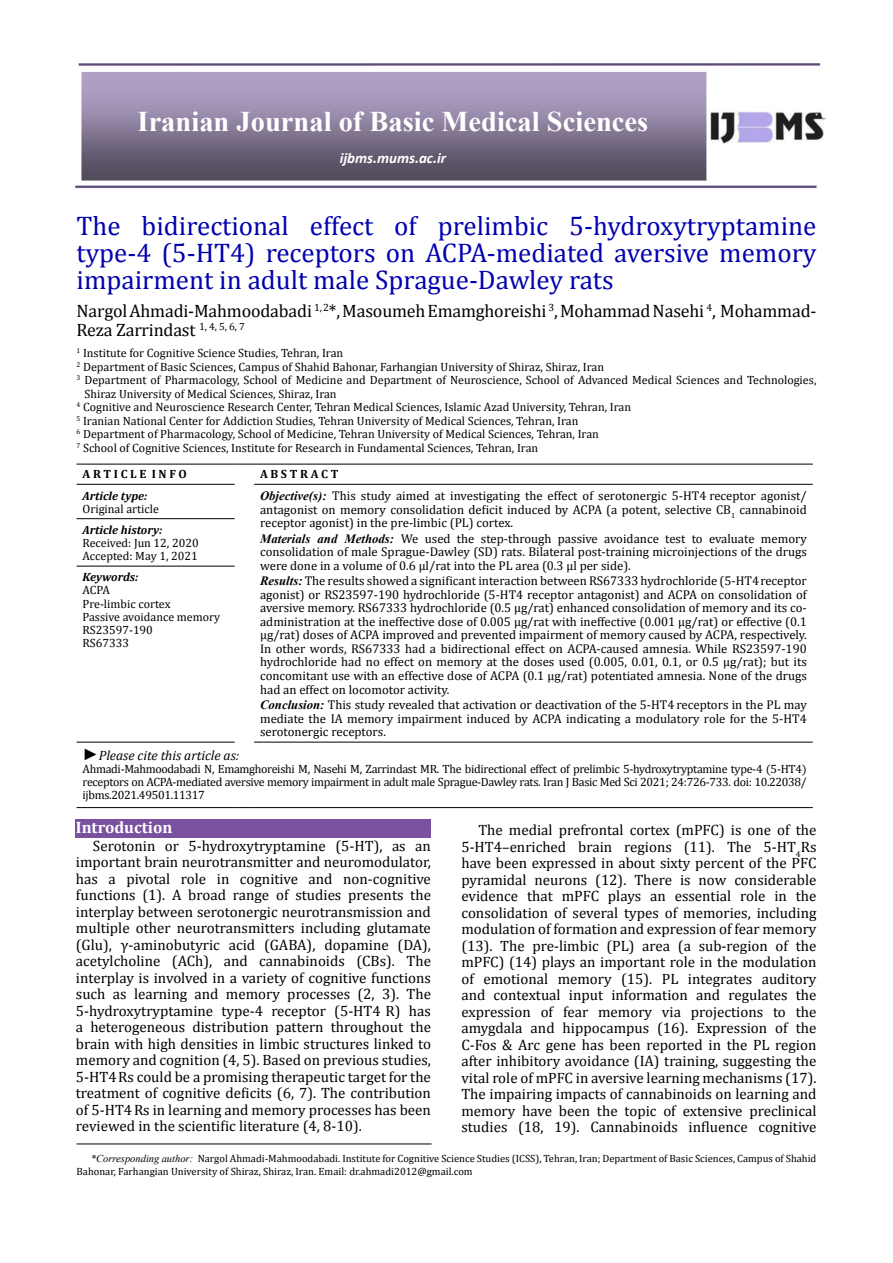
<style>
.page{position:relative;width:893px;height:1263px;background:#fff}
.page>*{position:absolute;margin:0;border:0;box-sizing:border-box;transform-origin:0 0}
.t1{font:700 28.5px "Times New Roman";color:#fff}
.t2{font:27px/27px "Cambria";color:#0000af;text-align:justify}
.t3{font:18px/19.5px "Cambria";letter-spacing:-.01em;color:#000}
.t4{font:700 16.5px "Cambria";color:#fff}
.t5{font:15px/16.5px "Cambria";color:#000;text-align:justify}
.t6{font:italic 700 15px "Calibri";color:#fff}
.t7{font:italic 13.5px "Cambria";color:#000}
.t8{font:12.75px/13.5px "Cambria";color:#000;text-align:justify}
.t9{font:12px/13px "Cambria";color:#000}
.t10{font:12px/13px "Cambria Math";letter-spacing:-.025em;color:#000;text-align:justify}
.t11{font:12px/13px "Cambria Math";color:#000}
.t12{font:italic 700 12px "Cambria";color:#000}
.t13{font:700 12px "Cambria";color:#000}
.t14{font:10.5px/12.6px "Cambria";color:#000}
.s1{font-family:"Times New Roman";font-weight:700;font-style:italic}
.s2{font-family:"Times New Roman";font-size:16.5px}
.s3{font-family:"Times New Roman";font-style:italic}
</style>
<div class="page">
<hr style="left:77px;top:1144px;width:355px;height:1px;background:#000">
<img style="left:75px;top:64px;width:750px;height:125px">
<hr style="left:77px;top:464px;width:158px;height:1px;background:#000">
<svg style="left:235px;top:464px;width:19px;height:1px"></svg>
<hr style="left:254px;top:464px;width:559px;height:1px;background:#000">
<hr style="left:77px;top:484px;width:158px;height:1px;background:#000">
<hr style="left:77px;top:518px;width:158px;height:1px;background:#000">
<hr style="left:254px;top:484px;width:559px;height:1px;background:#000">
<hr style="left:77px;top:566px;width:158px;height:1px;background:#000">
<hr style="left:77px;top:807px;width:158px;height:1px;background:#000">
<svg style="left:235px;top:807px;width:19px;height:1px"></svg>
<hr style="left:254px;top:807px;width:559px;height:1px;background:#000">
<hr style="left:77px;top:742px;width:158px;height:1px;background:#000">
<hr style="left:254px;top:742px;width:559px;height:1px;background:#000">
<div style="left:76px;top:819px;width:355px;height:18px;background:#7a519e"></div>
<h1 class="t1" style="left:138px;top:102px;width:512px">Iranian Journal of Basic Medical Sciences</h1>
<p class="t6" style="left:340px;top:149px;width:108px">ijbms.mums.ac.ir</p>
<h2 class="t2" style="left:77px;top:212px;width:741px">The bidirectional effect of prelimbic 5-hydroxytryptamine type-4 (5-HT4) receptors on ACPA-mediated aversive memory impairment in adult male Sprague-Dawley rats</h2>
<p class="t3" style="left:77px;top:301px;width:741px">Nargol Ahmadi-Mahmoodabadi <sup>1,</sup> <sup>2</sup>*, Masoumeh Emamghoreishi <sup>3</sup>, Mohammad Nasehi <sup>4</sup>, Mohammad-<br>Reza Zarrindast <sup>1,</sup> <sup>4,</sup> <sup>5,</sup> <sup>6,</sup> <sup>7</sup></p>
<p class="t9" style="left:77px;top:347px;width:268px"><sup>1</sup> Institute for Cognitive Science Studies, Tehran, Iran</p>
<p class="t9" style="left:77px;top:360px;width:529px"><sup>2</sup> Department of Basic Sciences, Campus of Shahid Bahonar, Farhangian University of Shiraz, Shiraz, Iran</p>
<p class="t9" style="left:77px;top:374px;width:741px"><sup>3</sup> Department of Pharmacology, School of Medicine and Department of Neuroscience, School of Advanced Medical Sciences and Technologies,</p>
<p class="t9" style="left:84px;top:387px;width:254px">Shiraz University of Medical Sciences, Shiraz, Iran</p>
<p class="t9" style="left:77px;top:401px;width:556px"><sup>4</sup> Cognitive and Neuroscience Research Center, Tehran Medical Sciences, Islamic Azad University, Tehran, Iran</p>
<p class="t9" style="left:77px;top:414px;width:503px"><sup>5</sup> Iranian National Center for Addiction Studies, Tehran University of Medical Sciences, Tehran, Iran</p>
<p class="t9" style="left:77px;top:428px;width:524px"><sup>6</sup> Department of Pharmacology, School of Medicine, Tehran University of Medical Sciences, Tehran, Iran</p>
<p class="t9" style="left:77px;top:441px;width:463px"><sup>7</sup> School of Cognitive Sciences, Institute for Research in Fundamental Sciences, Tehran, Iran</p>
<p class="t13" style="left:83px;top:466px;width:106px">A R T I C L E I N F O</p>
<p class="t13" style="left:260px;top:466px;width:80px">A B S T R A C T</p>
<p class="t12" style="left:83px;top:487px;width:66px">Article type:</p>
<p class="t11" style="left:83px;top:502px;width:78px">Original article</p>
<p class="t8" style="left:260px;top:489px;width:548px"><span class="s1">Objective(s):</span> This study aimed at investigating the effect of serotonergic 5-HT4 receptor agonist/ antagonist on memory consolidation deficit induced by ACPA (a potent, selective CB<sub>1</sub> cannabinoid receptor agonist) in the pre-limbic (PL) cortex.</p>
<p class="t8" style="left:260px;top:532px;width:548px"><span class="s1">Materials and Methods:</span> We used the step-through passive avoidance test to evaluate memory consolidation of male Sprague-Dawley (SD) rats. Bilateral post-training microinjections of the drugs were done in a volume of 0.6 μl/rat into the PL area (0.3 μl per side).</p>
<p class="t8" style="left:260px;top:574px;width:548px"><span class="s1">Results:</span> The results showed a significant interaction between RS67333 hydrochloride (5-HT4receptor agonist) or RS23597-190 hydrochloride (5-HT4 receptor antagonist) and ACPA on consolidation of aversive memory. RS67333 hydrochloride (0.5 μg/rat) enhanced consolidation of memory and its co&shy;administration at the ineffective dose of 0.005 μg/rat with ineffective (0.001 μg/rat) or effective (0.1 μg/rat) doses of ACPA improved and prevented impairment of memory caused by ACPA, respectively.<br>In other words, RS67333 had a bidirectional effect on ACPA-caused amnesia. While RS23597-190 hydrochloride had no effect on memory at the doses used (0.005, 0.01, 0.1, or 0.5 μg/rat); but its concomitant use with an effective dose of ACPA (0.1 μg/rat) potentiated amnesia. None of the drugs had an effect on locomotor activity.</p>
<p class="t8" style="left:260px;top:698px;width:548px"><span class="s1">Conclusion:</span> This study revealed that activation or deactivation of the 5-HT4 receptors in the PL may mediate the IA memory impairment induced by ACPA indicating a modulatory role for the 5-HT4 serotonergic receptors.</p>
<p class="t12" style="left:83px;top:521px;width:81px">Article history:</p>
<p class="t11" style="left:83px;top:536px;width:118px">Received: Jun 12, 2020<br>Accepted: May 1, 2021</p>
<p class="t12" style="left:83px;top:569px;width:57px">Keywords:</p>
<p class="t9" style="left:83px;top:584px;width:139px">ACPA<br>Pre-limbic cortex<br>Passive avoidance memory<br>RS23597-190<br>RS67333</p>
<p class="t7" style="left:83px;top:745px;width:158px"><span class="s2">►</span>Please cite this article as:</p>
<p class="t10" style="left:83px;top:762px;width:726px">Ahmadi-Mahmoodabadi N, Emamghoreishi M, Nasehi M, Zarrindast MR. The bidirectional effect of prelimbic 5-hydroxytryptamine type-4 (5-HT4) receptors on ACPA-mediated aversive memory impairment in adult male Sprague-Dawley rats. Iran J Basic Med Sci 2021; 24:726-733. doi: 10.22038/ ijbms.2021.49501.11317</p>
<p class="t4" style="left:76px;top:816px;width:98px">Introduction</p>
<p class="t5" style="left:76px;top:837px;width:357px;text-indent:17px">Serotonin or 5-hydroxytryptamine (5-HT), as an important brain neurotransmitter and neuromodulator, has a pivotal role in cognitive and non-cognitive functions (1). A broad range of studies presents the interplay between serotonergic neurotransmission and multiple other neurotransmitters including glutamate (Glu), γ-aminobutyric acid (GABA), dopamine (DA), acetylcholine (ACh), and cannabinoids (CBs). The interplay is involved in a variety of cognitive functions such as learning and memory processes (2, 3). The 5-hydroxytryptamine type-4 receptor (5-HT4 R) has a heterogeneous distribution pattern throughout the brain with high densities in limbic structures linked to memory and cognition (4, 5). Based on previous studies, 5-HT4Rs could be a promising therapeutic target for the treatment of cognitive deficits (6, 7). The contribution of 5-HT4Rs in learning and memory processes has been reviewed in the scientific literature (4, 8-10).</p>
<p class="t5" style="left:461px;top:822px;width:357px;text-indent:17px">The medial prefrontal cortex (mPFC) is one of the 5-HT4–enriched brain regions (11). The 5-HT<sub>4</sub>Rs have been expressed in about sixty percent of the PFC pyramidal neurons (12). There is now considerable evidence that mPFC plays an essential role in the consolidation of several types of memories, including modulation of formation and expression of fear memory (13). The pre-limbic (PL) area (a sub-region of the mPFC) (14) plays an important role in the modulation of emotional memory (15). PL integrates auditory and contextual input information and regulates the expression of fear memory via projections to the amygdala and hippocampus (16). Expression of the C-Fos &amp; Arc gene has been reported in the PL region after inhibitory avoidance (IA) training, suggesting the vital role of mPFC in aversive learning mechanisms (17).<br>The impairing impacts of cannabinoids on learning and memory have been the topic of extensive preclinical studies (18, 19). Cannabinoids influence cognitive</p>
<p class="t14" style="left:77px;top:1152px;width:741px;text-indent:14px"><span class="s3">*Corresponding author:</span> Nargol Ahmadi-Mahmoodabadi. Institute for Cognitive Science Studies (ICSS), Tehran, Iran; Department of Basic Sciences, Campus of Shahid<br>Bahonar, Farhangian University of Shiraz, Shiraz, Iran. Email: dr.ahmadi2012@gmail.com</p>
</div>
